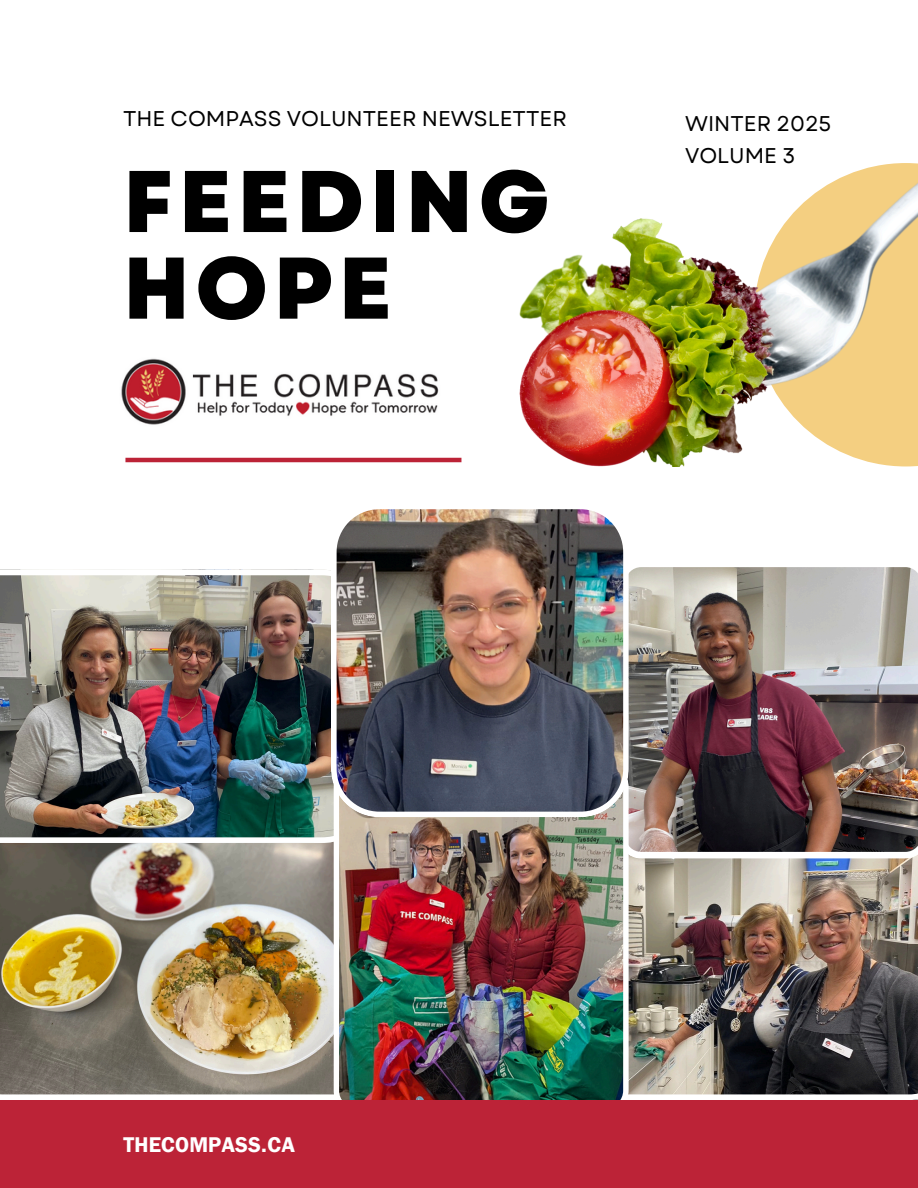
<style>
.page{position:relative;width:918px;height:1188px;background:#fff}
.page>*{position:absolute;margin:0;border:0;box-sizing:border-box;transform-origin:0 0}
.t1{font:800 87.3px/86.7px "Garet";letter-spacing:.06em;color:#000}
.t2{font:21.45px "Franklin Gothic LT Pro Dm";color:#fff}
.t3{font:21.3px "Garet";color:#000}
</style>
<div class="page">
<img style="left:519px;top:163px;width:399px;height:303px">
<hr style="left:125px;top:458px;width:336px;height:4px;background:#bc2337">
<img style="left:0;top:843px;width:333px;height:252px">
<img style="left:0;top:570px;width:333px;height:273px">
<img style="left:121px;top:358px;width:318px;height:67px">
<img style="left:629px;top:859px;width:289px;height:241px">
<img style="left:629px;top:567px;width:289px;height:292px">
<img style="left:333px;top:817px;width:296px;height:283px">
<div style="left:0;top:1100px;width:918px;height:88px;background:#bc2337"></div>
<img style="left:331px;top:509px;width:298px;height:308px">
<p class="t3" style="left:123px;top:103px;width:445px">THE COMPASS VOLUNTEER NEWSLETTER</p>
<p class="t3" style="left:685px;top:108px;width:148px">WINTER 2025</p>
<p class="t3" style="left:685px;top:140px;width:112px">VOLUME 3</p>
<h1 class="t1" style="left:123px;top:159px;width:428px">FEEDING<br>HOPE</h1>
<p class="t2" style="left:123px;top:1137px;width:174px">THECOMPASS.CA</p>
</div>
